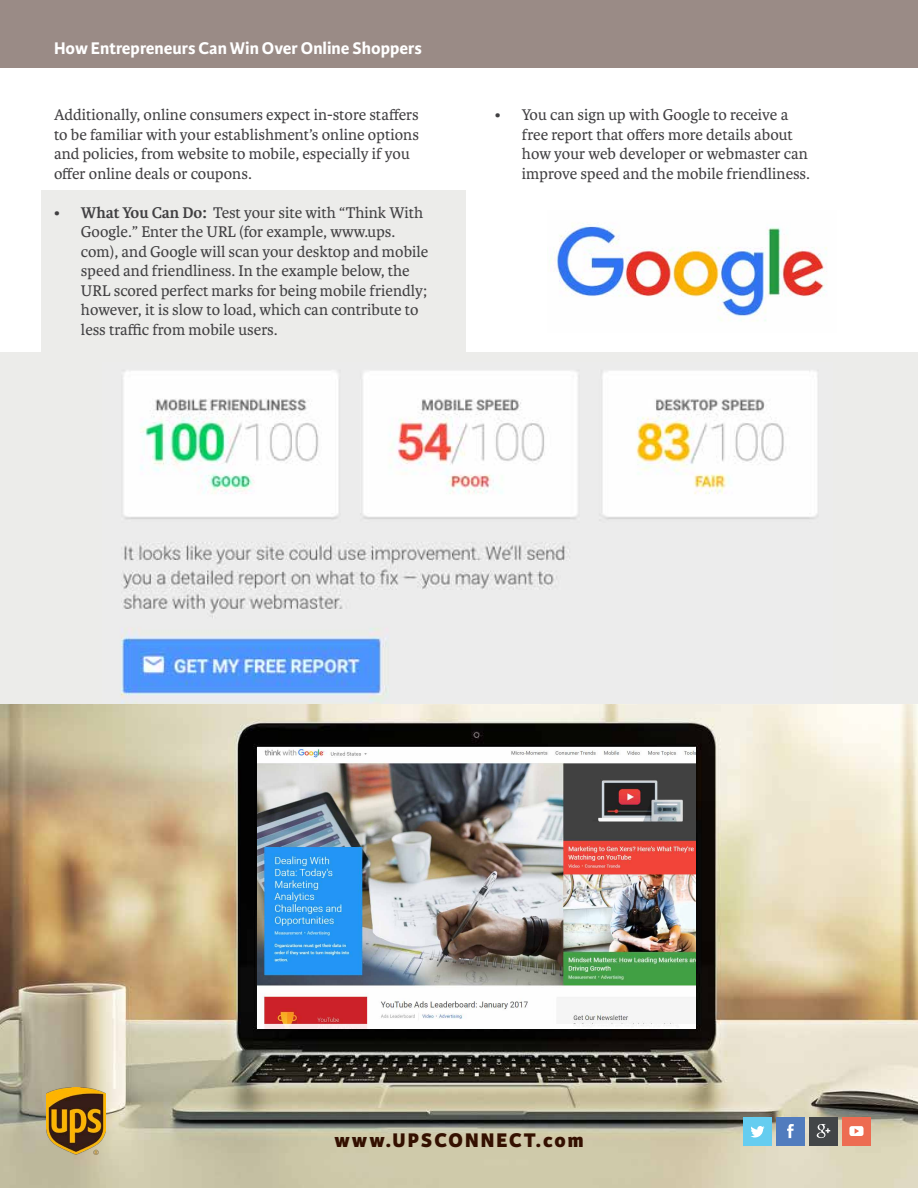
<style>
.page{position:relative;width:918px;height:1188px;background:#fff}
.page>*{position:absolute;margin:0;border:0;box-sizing:border-box;transform-origin:0 0}
.t1{font:800 21px "Karmina Sans";letter-spacing:.1em;color:#341000}
.t2{font:700 18px "Karmina Sans";color:#fff}
.t3{font:16.5px/19.5px "Karmina";color:#414042}
.s1{font-weight:700}
</style>
<div class="page">
<div style="left:0;top:0;width:918px;height:68px;background:#9a8b86"></div>
<img style="left:0;top:704px;width:918px;height:484px">
<div style="left:41px;top:191px;width:425px;height:196px;background:#ececea"></div>
<img style="left:46px;top:1088px;width:60px;height:67px">
<div style="left:0;top:352px;width:918px;height:352px;background:#ececea"></div>
<img style="left:121px;top:370px;width:696px;height:334px">
<img style="left:550px;top:223px;width:277px;height:98px">
<img style="left:257px;top:747px;width:439px;height:282px">
<div style="left:743px;top:1117px;width:29px;height:28px;background:#65cdf0"></div>
<svg style="left:750px;top:1126px;width:15px;height:11px"></svg>
<div style="left:776px;top:1117px;width:29px;height:28px;background:#517cbe"></div>
<svg style="left:787px;top:1124px;width:7px;height:14px"></svg>
<div style="left:842px;top:1117px;width:29px;height:28px;background:#ed6c52"></div>
<svg style="left:849px;top:1126px;width:15px;height:10px"></svg>
<div style="left:809px;top:1117px;width:29px;height:28px;background:#434648"></div>
<svg style="left:817px;top:1124px;width:13px;height:14px"></svg>
<p class="t2" style="left:54px;top:38px;width:369px">How Entrepreneurs Can Win Over Online Shoppers</p>
<p class="t3" style="left:54px;top:106px;width:367px">Additionally, online consumers expect in-store staffers to be familiar with your establishment’s online options and policies, from website to mobile, especially if you offer online deals or coupons.</p>
<p class="t3" style="left:81px;top:203px;width:349px;text-indent:-27px"><span class="s1">• What You Can Do:</span> Test your site with “Think With Google.” Enter the URL (for example, www.ups. com), and Google will scan your desktop and mobile speed and friendliness. In the example below, the URL scored perfect marks for being mobile friendly; however, it is slow to load, which can contribute to less traffic from mobile users.</p>
<p class="t3" style="left:522px;top:106px;width:289px;text-indent:-27px">• You can sign up with Google to receive a free report that offers more details about how your web developer or webmaster can improve speed and the mobile friendliness.</p>
<p class="t1" style="left:334px;top:1128px;width:251px">www.UPSCONNECT.com</p>
</div>
